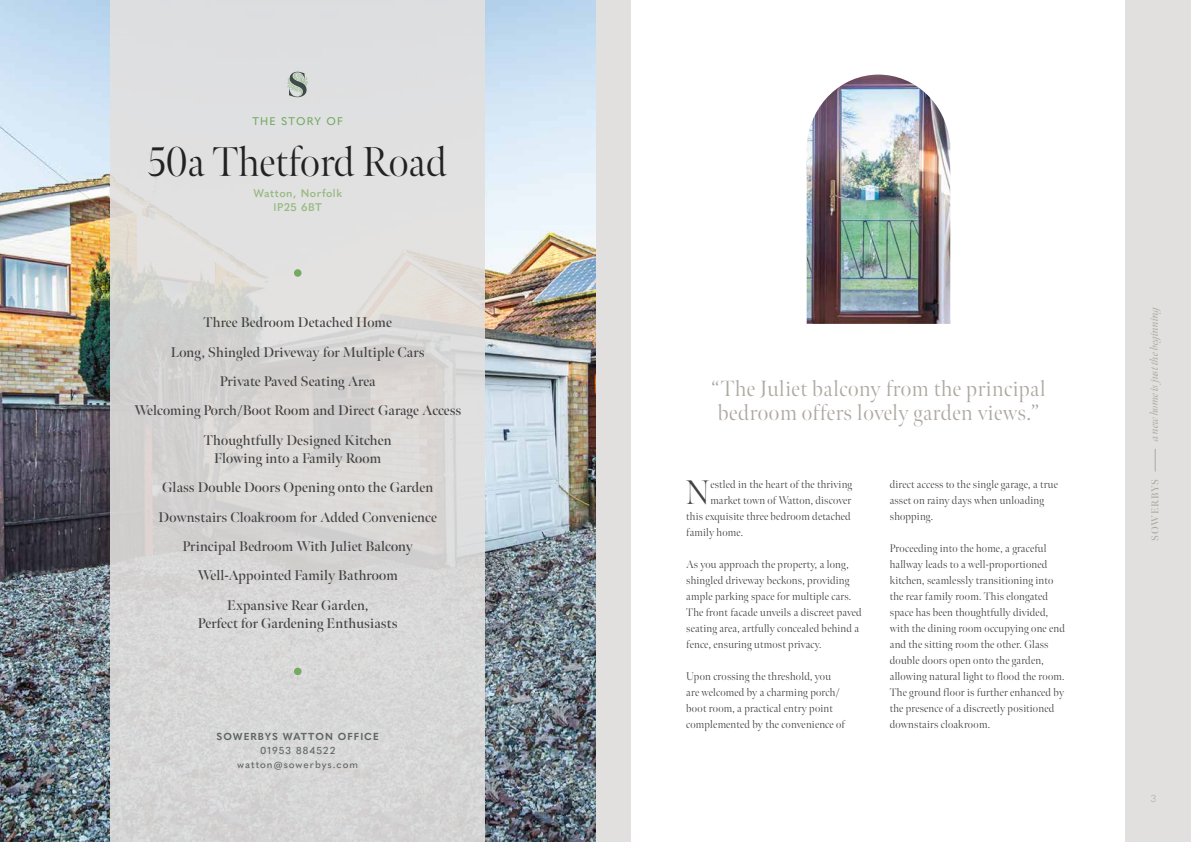
<style>
.page{position:relative;width:1191px;height:842px;background:#fff}
.page>*{position:absolute;margin:0;border:0;box-sizing:border-box;transform-origin:0 0}
.t1{font:300 41.5px "Meno Banner";color:#222223}
.t2{font:300 34px "Meno Banner";color:#434141}
.t3{font:300 22px/24px "Meno Banner";letter-spacing:.025em;color:#ada8a0}
.t4{font:600 14px/29.3px "Meno Banner";letter-spacing:.01em;color:#434141;text-align:center}
.t5{font:300 11px/16px "Meno Banner";letter-spacing:.02em;color:#434141}
.t6{font:italic 11px "Meno Banner";letter-spacing:-.01em;color:#ada8a0}
.t7{font:600 11px/14px "Quasimoda";letter-spacing:.05em;color:#96ba81;text-align:center}
.t8{font:500 11px "Quasimoda";letter-spacing:.1em;color:#76aa62}
.t9{font:500 10px/14px "Quasimoda";letter-spacing:.1em;color:#5e6662;text-align:center}
.t10{font:700 10px "Quasimoda";letter-spacing:.1em;color:#5e6662}
.t11{font:600 10px "Meno Banner";letter-spacing:.08em;color:#ada8a0}
.t12{font:300 10px "Quasimoda";color:#ada8a0}
</style>
<div class="page">
<div style="left:595px;top:0;width:596px;height:842px;background:#e2e0df"></div>
<svg style="left:1155px;top:449px;width:1px;height:22px"></svg>
<img style="left:0;top:0;width:595px;height:842px">
<div style="left:111px;top:0;width:374px;height:842px;background:linear-gradient(to right,#d8d7d7,#dcdbdb)"></div>
<div style="left:294px;top:269px;width:7px;height:8px;background:#76aa62;border-radius:50%"></div>
<div style="left:294px;top:668px;width:7px;height:7px;background:#76aa62;border-radius:50%"></div>
<svg style="left:287px;top:72px;width:21px;height:25px"></svg>
<div style="left:631px;top:0;width:494px;height:842px;background:#fff"></div>
<img style="left:806px;top:75px;width:144px;height:249px">
<p class="t8" style="left:252px;top:113px;width:92px">THE STORY OF</p>
<h1 class="t1" style="left:148px;top:137px;width:300px">50a Thetford Road</h1>
<p class="t7" style="left:253px;top:186px;width:90px">Watton, Norfolk<br>IP25 6BT</p>
<p class="t4" style="left:134px;top:308px;width:329px">Three Bedroom Detached Home<br>Long, Shingled Driveway for Multiple Cars<br>Private Paved Seating Area<br>Welcoming Porch/Boot Room and Direct Garage Access Thoughtfully Designed Kitchen</p>
<p class="t4" style="left:159px;top:443px;width:280px">Flowing into a Family Room<br>Glass Double Doors Opening onto the Garden Downstairs Cloakroom for Added Convenience Principal Bedroom With Juliet Balcony Well-Appointed Family Bathroom<br>Expansive Rear Garden,</p>
<p class="t4" style="left:198px;top:608px;width:201px">Perfect for Gardening Enthusiasts</p>
<p class="t10" style="left:217px;top:728px;width:164px">SOWERBYS WATTON OFFICE</p>
<p class="t9" style="left:237px;top:742px;width:122px">01953 884522 watton@sowerbys.com</p>
<h3 class="t3" style="left:711px;top:377px;width:336px">“The Juliet balcony from the principal bedroom offers lovely garden views.”</h3>
<h2 class="t2" style="left:686px;top:472px;width:25px">N</h2>
<p class="t5" style="left:710px;top:477px;width:143px">estled in the heart of the thriving</p>
<p class="t5" style="left:710px;top:493px;width:142px">market town of Watton, discover</p>
<p class="t5" style="left:686px;top:509px;width:166px">this exquisite three bedroom detached</p>
<p class="t5" style="left:686px;top:525px;width:59px">family home.</p>
<p class="t5" style="left:686px;top:557px;width:177px">As you approach the property, a long, shingled driveway beckons, providing ample parking space for multiple cars.<br>The front facade unveils a discreet paved seating area, artfully concealed behind a fence, ensuring utmost privacy.</p>
<p class="t5" style="left:686px;top:669px;width:160px">Upon crossing the threshold, you are welcomed by a charming porch/ boot room, a practical entry point complemented by the convenience of</p>
<p class="t5" style="left:889px;top:477px;width:169px">direct access to the single garage, a true asset on rainy days when unloading shopping.</p>
<p class="t5" style="left:889px;top:541px;width:177px">Proceeding into the home, a graceful hallway leads to a well-proportioned kitchen, seamlessly transitioning into the rear family room. This elongated space has been thoughtfully divided, with the dining room occupying one end and the sitting room the other. Glass double doors open onto the garden, allowing natural light to flood the room.<br>The ground floor is further enhanced by the presence of a discreetly positioned downstairs cloakroom.</p>
<p class="t6" style="left:1147px;top:441px;width:138px;rotate:-90deg">a new home is just the beginning</p>
<p class="t11" style="left:1149px;top:541px;width:63px;rotate:-90deg">SOWERBYS</p>
<p class="t12" style="left:1150px;top:791px;width:7px">3</p>
</div>
